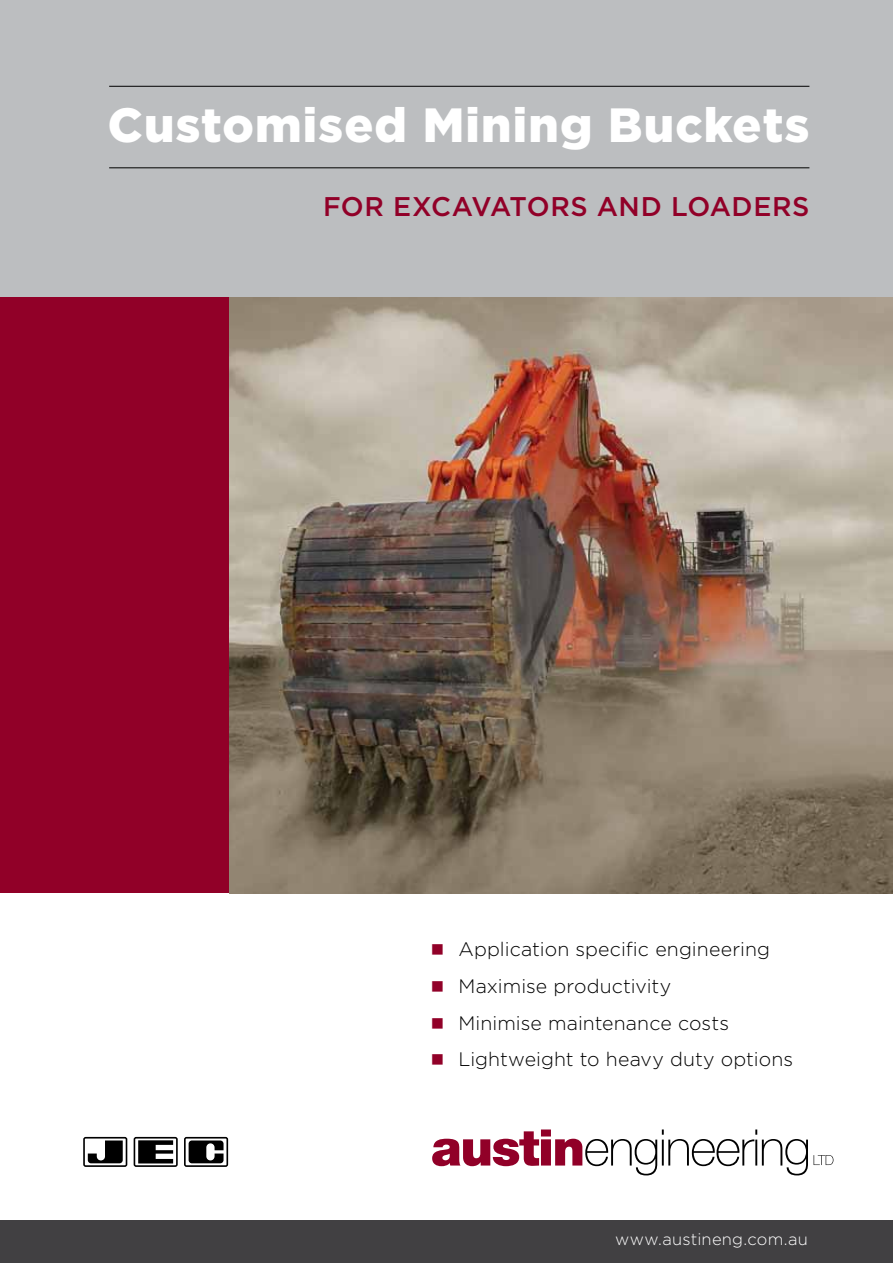
<style>
.page{position:relative;width:893px;height:1263px;background:#fff}
.page>*{position:absolute;margin:0;border:0;box-sizing:border-box;transform-origin:0 0}
.t1{font:900 48px "Gotham";letter-spacing:.025em;color:#fff}
.t2{font:500 27px "Gotham";letter-spacing:.015em;color:#910028}
.t3{font:300 19.5px "Gotham";letter-spacing:.005em;color:#000}
.t4{font:300 16.5px "Gotham";letter-spacing:.015em;color:#fff}
.s1{color:#910028}
</style>
<div class="page">
<div style="left:0;top:0;width:893px;height:304px;background:#bcbec0"></div>
<div style="left:0;top:1220px;width:893px;height:43px;background:#414042"></div>
<svg style="left:432px;top:1129px;width:376px;height:47px"></svg>
<svg style="left:814px;top:1155px;width:19px;height:10px"></svg>
<div style="left:0;top:298px;width:230px;height:595px;background:#910028"></div>
<img style="left:230px;top:298px;width:663px;height:595px">
<hr style="left:109px;top:86px;width:700px;height:1px;background:#000">
<hr style="left:109px;top:167px;width:700px;height:1px;background:#000">
<svg style="left:134px;top:1137px;width:44px;height:30px"></svg>
<svg style="left:83px;top:1137px;width:44px;height:30px"></svg>
<svg style="left:184px;top:1137px;width:44px;height:30px"></svg>
<h1 class="t1" style="left:108px;top:97px;width:703px">Customised Mining Buckets</h1>
<h2 class="t2" style="left:323px;top:191px;width:488px">FOR EXCAVATORS AND LOADE RS</h2>
<p class="t3" style="left:431px;top:938px;width:341px"><span class="s1">■</span> Application specific engineering</p>
<p class="t3" style="left:431px;top:975px;width:242px"><span class="s1">■</span> Maximise productivity</p>
<p class="t3" style="left:431px;top:1012px;width:300px"><span class="s1">■</span> Minimise maintenance costs</p>
<p class="t3" style="left:431px;top:1049px;width:364px"><span class="s1">■</span> Lightweight to heavy duty options</p>
<p class="t4" style="left:615px;top:1230px;width:194px">www.austineng.com.au</p>
</div>
